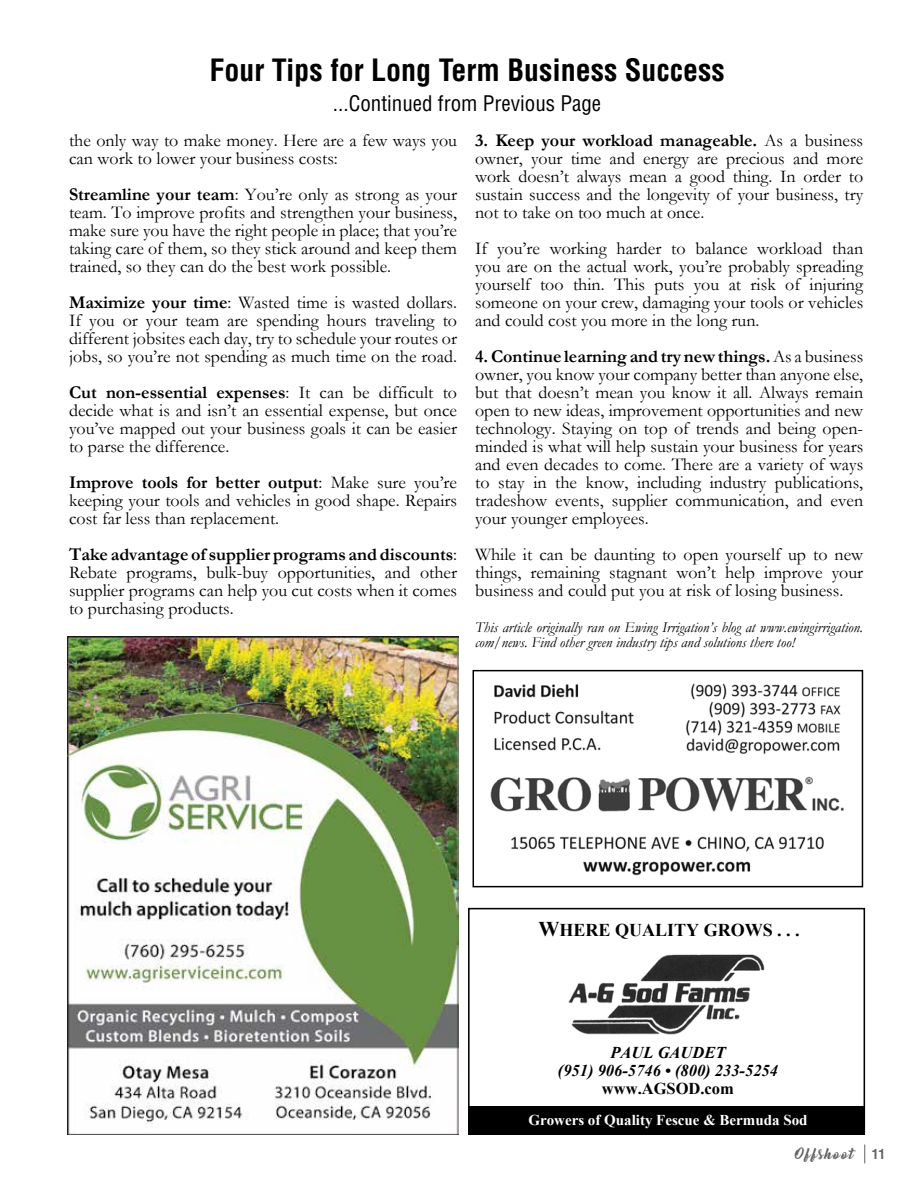
<style>
.page{position:relative;width:918px;height:1188px;background:#fff}
.page>*{position:absolute;margin:0;border:0;box-sizing:border-box;transform-origin:0 0}
.t1{font:700 condensed 30px "Helvetica";color:#000}
.t2{font:condensed 21px "Helvetica";color:#000}
.t3{font:18px/18px "Garamond";color:#000;text-align:justify}
.t4{font:700 18px "Times New Roman";color:#000}
.t5{font:italic 700 16.5px/18px "Times New Roman";color:#000;text-align:center}
.t6{font:700 16.5px "Times New Roman";color:#000}
.t7{font:italic 15px/15px "Garamond";color:#000}
.t8{font:700 15px "Times New Roman";color:#fff}
.t9{font:13.5px "Bernadette";letter-spacing:.095em;color:#636466}
.t10{font:700 condensed 13.5px "Helvetica";color:#636466}
.s1{font-weight:700}
.s2{font-size:21px}
</style>
<div class="page">
<svg style="left:864px;top:1144px;width:1px;height:19px"></svg>
<img style="left:68px;top:637px;width:390px;height:498px">
<img style="left:568px;top:954px;width:197px;height:81px">
<div style="left:468px;top:908px;width:397px;height:227px;border:2px solid #000"></div>
<div style="left:468px;top:1106px;width:396px;height:29px;background:#000"></div>
<svg style="left:472px;top:669px;width:392px;height:219px"></svg>
<h1 class="t1" style="left:209px;top:51px;width:517px">Four Tips for Long Term Business Success</h1>
<p class="t2" style="left:333px;top:90px;width:270px">...Continued from Previous Page</p>
<p class="t3" style="left:69px;top:131px;width:390px">the only way to make money. Here are a few ways you can work to lower your business costs:</p>
<p class="t3" style="left:69px;top:185px;width:390px"><span class="s1">Streamline your team</span>: You’re only as strong as your team. To improve profits and strengthen your business, make sure you have the right people in place; that you’re taking care of them, so they stick around and keep them trained, so they can do the best work possible.</p>
<p class="t3" style="left:69px;top:293px;width:390px"><span class="s1">Maximize your time</span>: Wasted time is wasted dollars.<br>If you or your team are spending hours traveling to different jobsites each day, try to schedule your routes or jobs, so you’re not spending as much time on the road.</p>
<p class="t3" style="left:69px;top:383px;width:390px"><span class="s1">Cut non-essential expenses</span>: It can be difficult to decide what is and isn’t an essential expense, but once you’ve mapped out your business goals it can be easier to parse the difference.</p>
<p class="t3" style="left:69px;top:473px;width:390px"><span class="s1">Improve tools for better output</span>: Make sure you’re keeping your tools and vehicles in good shape. Repairs cost far less than replacement.</p>
<p class="t3" style="left:69px;top:545px;width:390px"><span class="s1">Take advantage of supplier programs and discounts</span>:<br>Rebate programs, bulk-buy opportunities, and other supplier programs can help you cut costs when it comes to purchasing products.</p>
<p class="t3" style="left:475px;top:131px;width:390px"><span class="s1">3. Keep your workload manageable.</span> As a business owner, your time and energy are precious and more work doesn’t always mean a good thing. In order to sustain success and the longevity of your business, try not to take on too much at once.</p>
<p class="t3" style="left:475px;top:239px;width:390px">If you’re working harder to balance workload than you are on the actual work, you’re probably spreading yourself too thin. This puts you at risk of injuring someone on your crew, damaging your tools or vehicles and could cost you more in the long run.</p>
<p class="t3" style="left:475px;top:347px;width:390px"><span class="s1">4. Continue learning and try new things.</span> As a business owner, you know your company better than anyone else, but that doesn’t mean you know it all. Always remain open to new ideas, improvement opportunities and new technology. Staying on top of trends and being open&shy;minded is what will help sustain your business for years and even decades to come. There are a variety of ways to stay in the know, including industry publications, tradeshow events, supplier communication, and even your younger employees.</p>
<p class="t3" style="left:475px;top:545px;width:390px">While it can be daunting to open yourself up to new things, remaining stagnant won’t help improve your business and could put you at risk of losing business.</p>
<p class="t7" style="left:475px;top:620px;width:390px">This article originally ran on Ewing Irrigation’s blog at www.ewingirrigation. com/news. Find other green industry tips and solutions there too!</p>
<p class="t4" style="left:539px;top:917px;width:263px"><span class="s2">W</span>HERE QUALITY GROWS . . .</p>
<p class="t5" style="left:558px;top:1043px;width:222px">PAUL GAUDET<br>(951) 906-5746 • (800) 233-5254</p>
<p class="t6" style="left:602px;top:1076px;width:133px">www.AGSOD.com</p>
<p class="t8" style="left:528px;top:1109px;width:281px">Growers of Quality Fescue &amp; Bermuda Sod</p>
<p class="t9" style="left:795px;top:1143px;width:60px">Offshoot</p>
<p class="t10" style="left:872px;top:1146px;width:15px">11</p>
</div>
